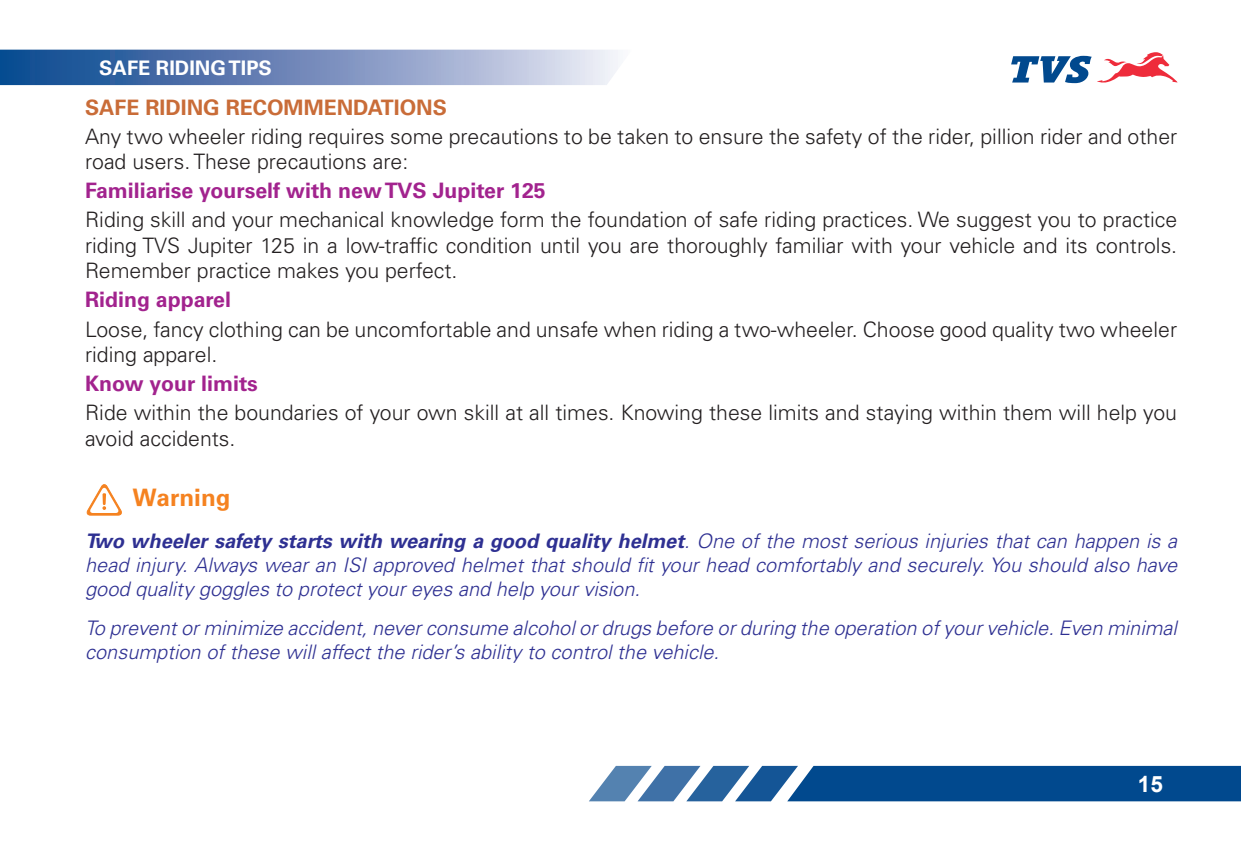
<style>
.page{position:relative;width:1241px;height:851px;background:#fff}
.page>*{position:absolute;margin:0;border:0;box-sizing:border-box;transform-origin:0 0}
.t1{font:300 24.25px "Univers";color:#f58220}
.t2{font:700 22.5px "Arial";color:#fff}
.Paragraph_Style_1{font:300 21.25px/25.5px "Univers LT Std";color:#231f20}
.Sub_Heading_1{font:700 21.25px "Univers LT Std";color:#a2238e}
.Main_Heading{font:700 21.25px "Univers LT Std";color:#c96c38}
.Paragraph_Style_2{font:italic 300 20px/24px "Univers LT Std";color:#2e3092;text-align:justify}
.Page_Heading{font:700 20px "Univers LT Std";color:#fff}
.s1{font-weight:700}
.s2{font-size:25px}
</style>
<div class="page">
<svg style="left:1011px;top:52px;width:165px;height:32px"></svg>
<svg style="left:0;top:50px;width:618px;height:35px;background:#7691be"></svg>
<svg style="left:589px;top:765px;width:651px;height:36px;background:#2c67a0"></svg>
<svg style="left:86px;top:484px;width:36px;height:31px"></svg>
<p class="Page_Heading" style="left:99px;top:56px;width:174px">SAFE RIDING TIPS</p>
<p class="Main_Heading" style="left:85px;top:95px;width:363px">SAFE RIDING RECOMMENDATIONS</p>
<p class="Paragraph_Style_1" style="left:85px;top:123px;width:1093px">Any two wheeler riding requires some precautions to be taken to ensure the safety of the rider, pillion rider and other road users. These precautions are:</p>
<p class="Sub_Heading_1" style="left:85px;top:178px;width:462px">Familiarise yourself with new TVS Jupiter 125</p>
<p class="Paragraph_Style_1" style="left:85px;top:207px;width:1093px;text-align:justify">Riding skill and your mechanical knowledge form the foundation of safe riding practices. We suggest you to practice riding TVS Jupiter 125 in a low-traffic condition until you are thoroughly familiar with your vehicle and its controls.<br>Remember practice makes you perfect.</p>
<p class="Sub_Heading_1" style="left:85px;top:287px;width:147px">Riding apparel</p>
<p class="Paragraph_Style_1" style="left:85px;top:316px;width:1093px">Loose, fancy clothing can be uncomfortable and unsafe when riding a two-wheeler. Choose good quality two wheeler riding apparel.</p>
<p class="Sub_Heading_1" style="left:85px;top:371px;width:174px">Know your limits</p>
<p class="Paragraph_Style_1" style="left:85px;top:400px;width:1093px">Ride within the boundaries of your own skill at all times. Knowing these limits and staying within them will help you avoid accidents.</p>
<p class="t1" style="left:132px;top:488px;width:100px">Warning</p>
<p class="Paragraph_Style_2" style="left:85px;top:529px;width:1093px"><span class="s1">Two wheeler safety starts with wearing a good quality helmet</span>. One of the most serious injuries that can happen is a head injury. Always wear an ISI approved helmet that should fit your head comfortably and securely. You should also have good quality goggles to protect your eyes and help your vision.</p>
<p class="Paragraph_Style_2" style="left:85px;top:615px;width:1093px">To prevent or minimize accident, never consume alcohol or drugs before or during the operation of your vehicle. Even minimal consumption of these will affect the rider’s ability to control the vehicle.</p>
<p class="t2" style="left:1137px;top:768px;width:41px">15<span class="s2">15</span></p>
</div>
